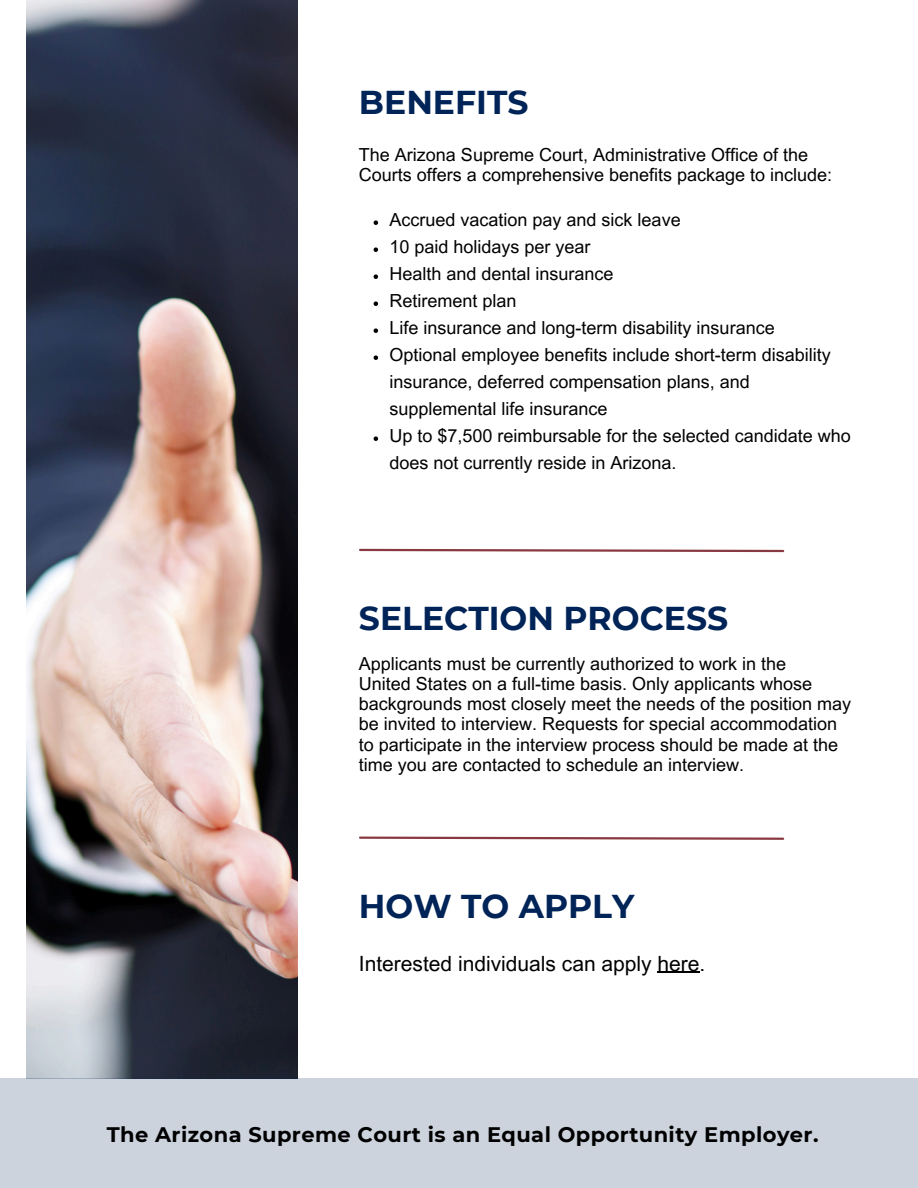
<style>
.page{position:relative;width:918px;height:1188px;background:#fff}
.page>*{position:absolute;margin:0;border:0;box-sizing:border-box;transform-origin:0 0}
.t1{font:700 33px "Montserrat";color:#002458}
.t2{font:700 21px "Montserrat";letter-spacing:.02em;color:#000}
.t3{font:21px "Arial MT Pro";color:#000}
.t4{font:18px/20.2px "Arial MT Pro";color:#000}
</style>
<div class="page">
<img style="left:26px;top:0;width:272px;height:1078px">
<svg style="left:359px;top:548px;width:426px;height:5px"></svg>
<div style="left:0;top:1078px;width:918px;height:110px;background:#ccd3dd"></div>
<svg style="left:359px;top:836px;width:426px;height:4px"></svg>
<svg style="left:374px;top:220px;width:4px;height:5px"></svg>
<svg style="left:374px;top:247px;width:4px;height:5px"></svg>
<svg style="left:374px;top:274px;width:4px;height:5px"></svg>
<svg style="left:374px;top:301px;width:4px;height:5px"></svg>
<svg style="left:374px;top:328px;width:4px;height:5px"></svg>
<svg style="left:374px;top:355px;width:4px;height:5px"></svg>
<svg style="left:374px;top:436px;width:4px;height:5px"></svg>
<hr style="left:658px;top:972px;width:42px;height:1px;background:#000">
<p class="t1" style="left:359px;top:82px;width:171px">BENEFITS</p>
<p class="t4" style="left:359px;top:147px;width:475px">The Arizona Supreme Court, Administrative Office of the<br>Courts offers a comprehensive benefits package to include:</p>
<p class="t4" style="left:390px;top:212px;width:293px">Accrued vacation pay and sick leave</p>
<p class="t4" style="left:390px;top:239px;width:203px">10 paid holidays per year</p>
<p class="t4" style="left:390px;top:266px;width:226px">Health and dental insurance</p>
<p class="t4" style="left:390px;top:293px;width:129px">Retirement plan</p>
<p class="t4" style="left:390px;top:320px;width:387px">Life insurance and long-term disability insurance</p>
<p class="t4" style="left:390px;top:344px;width:443px;line-height:27px">Optional employee benefits include short-term disability insurance, deferred compensation plans, and supplemental life insurance</p>
<h3 class="t4" style="left:390px;top:425px;width:463px;line-height:27px">Up to $7,500 reimbursable for the selected candidate who does not currently reside in Arizona.</h3>
<p class="t1" style="left:359px;top:598px;width:371px">SELECTION PROCESS</p>
<p class="t4" style="left:359px;top:655px;width:429px">Applicants must be currently authorized to work in the</p>
<p class="t4" style="left:359px;top:676px;width:494px">United States on a full-time basis. Only applicants whose backgrounds most closely meet the needs of the position may be invited to interview. Requests for special accommodation to participate in the interview process should be made at the time you are contacted to schedule an interview.</p>
<p class="t1" style="left:359px;top:886px;width:277px">HOW TO APPLY</p>
<p class="t3" style="left:359px;top:955px;width:348px">Interested individuals can apply here.</p>
<p class="t2" style="left:107px;top:1122px;width:713px">The Arizona Supreme Court is an Equal Opportunity Employer.</p>
</div>
